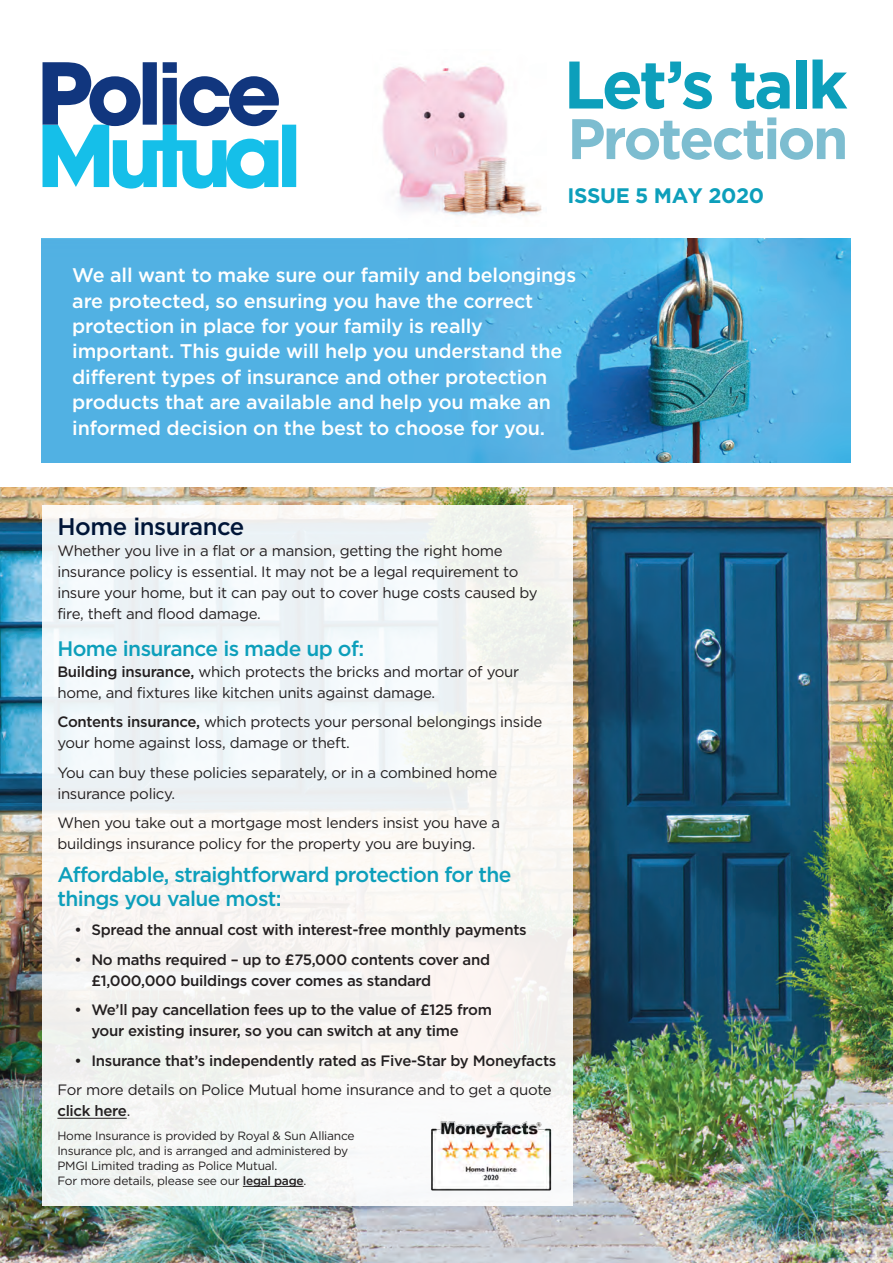
<style>
.page{position:relative;width:893px;height:1263px;background:#fff}
.page>*{position:absolute;margin:0;border:0;box-sizing:border-box;transform-origin:0 0}
.t1{font:700 67.05px "Gotham";letter-spacing:-.045em;color:#0d9fbb}
.t2{font:700 57px "Gotham";letter-spacing:-.05em;color:#7dbdd0}
.t3{font:500 24px "Gotham";letter-spacing:-.02em;color:#001537}
.t4{font:500 21px/24px "Gotham";letter-spacing:-.03em;color:#0d9fbb}
.t5{font:700 21px "Gotham";letter-spacing:-.02em;color:#0d9fbb}
.t6{font:500 19.65px/25.3px "Gotham";letter-spacing:-.01em;color:#fff}
.t7{font:15px/21px "Gotham";letter-spacing:-.02em;color:#231f20}
.t8{font:500 15px/21px "Gotham";letter-spacing:-.02em;color:#231f20}
.t9{font:12px/15px "Gotham";letter-spacing:-.02em;color:#231f20}
.s1{font-weight:500}
</style>
<div class="page">
<img style="left:41px;top:238px;width:809px;height:225px">
<img style="left:0;top:488px;width:893px;height:775px">
<img style="left:382px;top:66px;width:160px;height:150px">
<svg style="left:43px;top:62px;width:253px;height:127px"></svg>
<div style="left:43px;top:505px;width:530px;height:700px;background:#f5f6f4"></div>
<hr style="left:57px;top:1118px;width:70px;height:1px;background:#231f20">
<hr style="left:243px;top:1186px;width:61px;height:1px;background:#231f20">
<img style="left:431px;top:1122px;width:120px;height:69px">
<p class="t1" style="left:564px;top:46px;width:285px">Let’s talk</p>
<p class="t2" style="left:567px;top:106px;width:283px">Protection</p>
<p class="t5" style="left:568px;top:183px;width:198px">ISSUE 5 MAY 2020</p>
<p class="t6" style="left:72px;top:262px;width:505px">We all want to make sure our family and belongings are protected, so ensuring you have the correct protection in place for your family is really important. This guide will help you understand the different types of insurance and other protection products that are available and help you make an informed decision on the best to choose for you.</p>
<p class="t3" style="left:57px;top:513px;width:189px">Home insurance</p>
<p class="t7" style="left:57px;top:540px;width:482px">Whether you live in a flat or a mansion, getting the right home insurance policy is essential. It may not be a legal requirement to insure your home, but it can pay out to cover huge costs caused by fire, theft and flood damage.</p>
<p class="t4" style="left:57px;top:636px;width:308px">Home insurance is made up of:</p>
<p class="t7" style="left:57px;top:661px;width:463px"><span class="s1">Building insurance,</span> which protects the bricks and mortar of your home, and fixtures like kitchen units against damage.</p>
<p class="t7" style="left:57px;top:711px;width:486px"><span class="s1">Contents insurance,</span> which protects your personal belongings inside your home against loss, damage or theft.</p>
<p class="t7" style="left:57px;top:762px;width:442px">You can buy these policies separately, or in a combined home insurance policy.</p>
<p class="t7" style="left:57px;top:812px;width:444px">When you take out a mortgage most lenders insist you have a buildings insurance policy for the property you are buying.</p>
<p class="t4" style="left:57px;top:862px;width:456px">Affordable, straightforward protection for the things you value most:</p>
<p class="t8" style="left:74px;top:919px;width:454px">• Spread the annual cost with interest-free monthly payments</p>
<p class="t8" style="left:91px;top:948px;width:400px;text-indent:-17px">• No maths required – up to £75,000 contents cover and £1,000,000 buildings cover comes as standard</p>
<p class="t8" style="left:91px;top:999px;width:402px;text-indent:-17px">• We’ll pay cancellation fees up to the value of £125 from your existing insurer, so you can switch at any time</p>
<p class="t8" style="left:74px;top:1049px;width:483px">• Insurance that’s independently rated as Five-Star by Moneyfacts</p>
<p class="t7" style="left:57px;top:1079px;width:496px">For more details on Police Mutual home insurance and to get a quote <span class="s1">click here</span>.</p>
<p class="t9" style="left:57px;top:1128px;width:299px">Home Insurance is provided by Royal &amp; Sun Alliance Insurance plc, and is arranged and administered by PMGI Limited trading as Police Mutual.<br>For more details, please see our <span class="s1">legal page</span>.</p>
</div>
